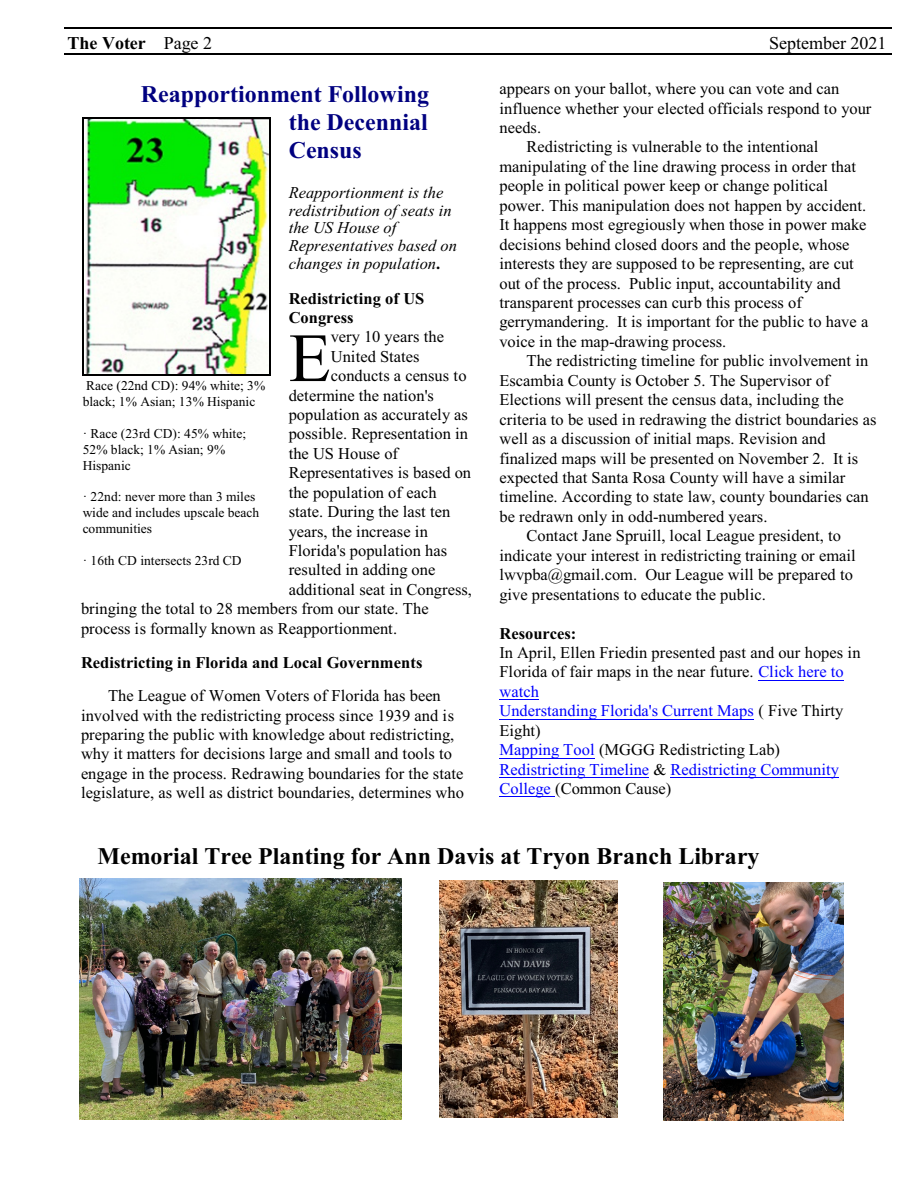
<style>
.page{position:relative;width:918px;height:1188px;background:#fff}
.page>*{position:absolute;margin:0;border:0;box-sizing:border-box;transform-origin:0 0}
.t1{font:69px "Times New Roman";color:#000}
.t2{font:700 24px "Times New Roman";color:#000}
.t3{font:700 24px/28.2px "Times New Roman";color:#000080;text-align:justify}
.t4{font:700 18px "Times New Roman";color:#000}
.t5{font:18px "Times New Roman";color:#000}
.t6{font:16.5px/19.5px "Times New Roman";color:#000}
.t7{font:italic 16.5px/17.5px "Times New Roman";color:#000}
.t8{font:700 16.5px/19.5px "Times New Roman";color:#000}
.t9{font:13.5px/15.9px "Times New Roman";color:#000}
.s1{font-weight:400}
.s2{font-weight:700;font-style:normal}
.s3{color:#00f}
</style>
<div class="page">
<hr style="left:64px;top:27px;width:828px;height:1px;background:#000">
<hr style="left:64px;top:53px;width:828px;height:1px;background:#000">
<img style="left:84px;top:118px;width:185px;height:257px">
<hr style="left:83px;top:117px;width:1px;height:259px;background:#000">
<hr style="left:269px;top:117px;width:2px;height:259px;background:#000">
<hr style="left:83px;top:117px;width:187px;height:1px;background:#000">
<hr style="left:83px;top:375px;width:187px;height:1px;background:#000">
<img style="left:79px;top:878px;width:323px;height:242px">
<img style="left:439px;top:881px;width:178px;height:236px">
<img style="left:663px;top:882px;width:180px;height:239px">
<hr style="left:758px;top:680px;width:86px;height:1px;background:#00f">
<hr style="left:500px;top:699px;width:39px;height:1px;background:#00f">
<hr style="left:500px;top:719px;width:254px;height:1px;background:#00f">
<hr style="left:500px;top:758px;width:95px;height:1px;background:#00f">
<hr style="left:500px;top:777px;width:149px;height:1px;background:#00f">
<hr style="left:670px;top:777px;width:169px;height:1px;background:#00f">
<hr style="left:500px;top:796px;width:55px;height:1px;background:#00f">
<p class="t4" style="left:68px;top:36px;width:146px">The Voter <span class="s1">Page 2</span></p>
<p class="t5" style="left:769px;top:36px;width:119px">September 2021</p>
<h2 class="t3" style="left:289px;top:82px;width:142px;text-indent:-148px">Reapportionment Following the Decennial Census</h2>
<p class="t7" style="left:289px;top:186px;width:170px">Reapportionment is the redistribution of seats in the US House of<br>Representatives based on changes in population<span class="s2">.</span></p>
<p class="t8" style="left:289px;top:290px;width:137px">Redistricting of US<br>Congress</p>
<h1 class="t1" style="left:289px;top:333px;width:44px">E</h1>
<p class="t6" style="left:331px;top:329px;width:115px">very 10 years the</p>
<p class="t6" style="left:331px;top:348px;width:90px">United States</p>
<p class="t6" style="left:331px;top:367px;width:138px">conducts a census to</p>
<p class="t6" style="left:289px;top:387px;width:147px">determine the nation's</p>
<p class="t6" style="left:289px;top:406px;width:181px">population as accurately as</p>
<p class="t6" style="left:289px;top:426px;width:181px">possible. Representation in</p>
<p class="t6" style="left:289px;top:445px;width:111px">the US House of</p>
<p class="t6" style="left:289px;top:465px;width:184px">Representatives is based on</p>
<p class="t6" style="left:289px;top:484px;width:149px">the population of each</p>
<p class="t6" style="left:289px;top:503px;width:163px">state. During the last ten</p>
<p class="t6" style="left:289px;top:523px;width:141px">years, the increase in</p>
<p class="t6" style="left:289px;top:542px;width:160px">Florida's population has</p>
<p class="t6" style="left:289px;top:562px;width:148px">resulted in adding one</p>
<p class="t6" style="left:289px;top:581px;width:185px">additional seat in Congress,</p>
<p class="t6" style="left:81px;top:601px;width:349px">bringing the total to 28 members from our state. The</p>
<p class="t6" style="left:81px;top:620px;width:318px">process is formally known as Reapportionment.</p>
<p class="t8" style="left:81px;top:654px;width:343px">Redistricting in Florida and Local Governments</p>
<p class="t6" style="left:81px;top:687px;width:384px;text-indent:27px">The League of Women Voters of Florida has been involved with the redistricting process since 1939 and is preparing the public with knowledge about redistricting, why it matters for decisions large and small and tools to engage in the process. Redrawing boundaries for the state legislature, as well as district boundaries, determines who</p>
<p class="t9" style="left:83px;top:379px;width:184px">Race (22nd CD): 94% white; 3% black; 1% Asian; 13% Hispanic</p>
<p class="t9" style="left:83px;top:427px;width:165px">· Race (23rd CD): 45% white;<br>52% black; 1% Asian; 9%<br>Hispanic</p>
<p class="t9" style="left:83px;top:490px;width:178px">· 22nd: never more than 3 miles wide and includes upscale beach communities</p>
<p class="t9" style="left:83px;top:553px;width:160px">· 16th CD intersects 23rd CD</p>
<p class="t6" style="left:500px;top:80px;width:341px">appears on your ballot, where you can vote and can</p>
<p class="t6" style="left:500px;top:100px;width:373px">influence whether your elected officials respond to your</p>
<p class="t6" style="left:500px;top:119px;width:43px">needs.</p>
<p class="t6" style="left:526px;top:139px;width:293px">Redistricting is vulnerable to the intentional</p>
<p class="t6" style="left:500px;top:158px;width:358px">manipulating of the line drawing process in order that</p>
<p class="t6" style="left:500px;top:178px;width:330px">people in political power keep or change political</p>
<p class="t6" style="left:500px;top:197px;width:368px">power. This manipulation does not happen by accident.</p>
<p class="t6" style="left:500px;top:217px;width:369px">It happens most egregiously when those in power make</p>
<p class="t6" style="left:500px;top:236px;width:352px">decisions behind closed doors and the people, whose</p>
<p class="t6" style="left:500px;top:255px;width:356px">interests they are supposed to be representing, are cut</p>
<p class="t6" style="left:500px;top:275px;width:343px">out of the process. Public input, accountability and</p>
<p class="t6" style="left:500px;top:294px;width:304px">transparent processes can curb this process of</p>
<p class="t6" style="left:500px;top:314px;width:370px">gerrymandering. It is important for the public to have a</p>
<p class="t6" style="left:500px;top:333px;width:228px">voice in the map-drawing process.</p>
<p class="t6" style="left:526px;top:353px;width:343px">The redistricting timeline for public involvement in</p>
<p class="t6" style="left:500px;top:372px;width:332px">Escambia County is October 5. The Supervisor of</p>
<p class="t6" style="left:500px;top:391px;width:346px">Elections will present the census data, including the</p>
<p class="t6" style="left:500px;top:411px;width:378px">criteria to be used in redrawing the district boundaries as</p>
<p class="t6" style="left:500px;top:430px;width:328px">well as a discussion of initial maps. Revision and</p>
<p class="t6" style="left:500px;top:450px;width:360px">finalized maps will be presented on November 2. It is</p>
<p class="t6" style="left:500px;top:469px;width:347px">expected that Santa Rosa County will have a similar</p>
<p class="t6" style="left:500px;top:489px;width:371px">timeline. According to state law, county boundaries can</p>
<p class="t6" style="left:500px;top:508px;width:270px">be redrawn only in odd-numbered years.</p>
<p class="t6" style="left:526px;top:528px;width:316px">Contact Jane Spruill, local League president, to</p>
<p class="t6" style="left:500px;top:547px;width:358px">indicate your interest in redistricting training or email</p>
<p class="t6" style="left:500px;top:566px;width:355px">lwvpba@gmail.com. Our League will be prepared to</p>
<p class="t6" style="left:500px;top:586px;width:268px">give presentations to educate the public.</p>
<p class="t8" style="left:500px;top:625px;width:78px">Resources:</p>
<p class="t6" style="left:500px;top:644px;width:363px">In April, Ellen Friedin presented past and our hopes in Florida of fair maps in the near future. <span class="s3">Click here to watch<br>Understanding Florida's Current Maps</span> ( Five Thirty Eight)<br><span class="s3">Mapping Tool</span> (MGGG Redistricting Lab)<br><span class="s3">Redistricting Timeline</span> &amp; <span class="s3">Redistricting Community College</span> (Common Cause)</p>
<h2 class="t2" style="left:98px;top:848px;width:664px">Memorial Tree Planting for Ann Davis at Tryon Branch Library</h2>
</div>
